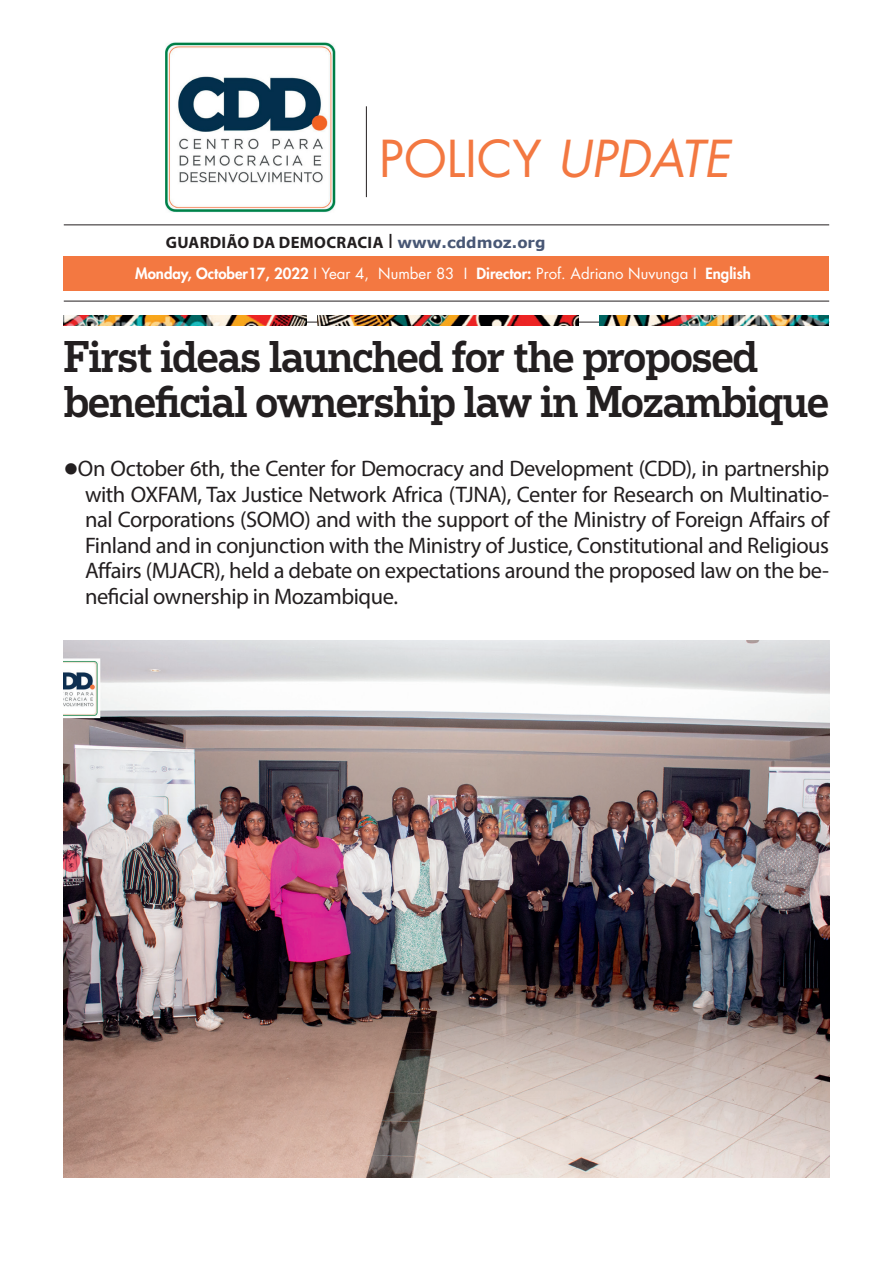
<style>
.page{position:relative;width:893px;height:1263px;background:#fff}
.page>*{position:absolute;margin:0;border:0;box-sizing:border-box;transform-origin:0 0}
.t1{font:49.5px "Futura LT";color:#f37841}
.t2{font:500 42px/45px "Popular";letter-spacing:-.02em;color:#231f20;scale:.95 1}
.t3{font:22.5px/25.5px "Myriad Pro";letter-spacing:-.02em;color:#231f20;text-align:justify}
.t4{font:700 16.5px "Myriad Pro";letter-spacing:.02em;color:#231f20}
.t5{font:800 15px "Futura LT";color:#fff}
.t6{font:15px "Futura LT";color:#fff}
.s1{font-style:italic}
.s2{font-weight:400;font-size:20.85px}
.s3{font-family:"Verdana";font-size:15px;color:#485775}
.s4{font-weight:800}
.s5{font-weight:400}
</style>
<div class="page">
<hr style="left:366px;top:106px;width:1px;height:91px;background:#231f20">
<hr style="left:64px;top:322px;width:765px;height:1px;background:#231f20">
<img style="left:64px;top:315px;width:242px;height:11px">
<img style="left:317px;top:315px;width:262px;height:11px">
<img style="left:599px;top:315px;width:229px;height:11px">
<img style="left:165px;top:42px;width:171px;height:170px">
<hr style="left:64px;top:301px;width:765px;height:1px;background:#231f20">
<hr style="left:64px;top:225px;width:765px;height:1px;background:#231f20">
<img style="left:64px;top:640px;width:765px;height:538px">
<div style="left:64px;top:256px;width:765px;height:35px;background:#f37841"></div>
<h1 class="t1" style="left:379px;top:127px;width:352px">POLICY <span class="s1">UPDATE</span></h1>
<p class="t4" style="left:166px;top:231px;width:381px">GUARDIÃO DA DEMOCRACIA <span class="s2">I</span> <span class="s3">www.cddmoz.org</span></p>
<p class="t6" style="left:120px;top:263px;width:353px"><span class="s4">Quarta - Feira</span>, 6 de Abril de 2022 I Ano 04, n.º 73 I</p>
<p class="t5" style="left:135px;top:263px;width:617px">Monday, October17, 2022 <span class="s5">I Year 4, Number 83 I</span> Director: <span class="s5">Prof. Adriano Nuvunga I</span> PEnglish</p>
<p class="t5" style="left:709px;top:263px;width:58px">ortuguês</p>
<h2 class="t2" style="left:64px;top:333px;width:807px">First ideas launched for the proposed beneficial ownership law in Mozambique</h2>
<p class="t3" style="left:85px;top:455px;width:746px;text-indent:-21px">●On October 6th, the Center for Democracy and Development (CDD), in partnership with OXFAM, Tax Justice Network Africa (TJNA), Center for Research on Multinatio&shy;nal Corporations (SOMO) and with the support of the Ministry of Foreign Affairs of Finland and in conjunction with the Ministry of Justice, Constitutional and Religious Affairs (MJACR), held a debate on expectations around the proposed law on the be&shy;neficial ownership in Mozambique.</p>
</div>
